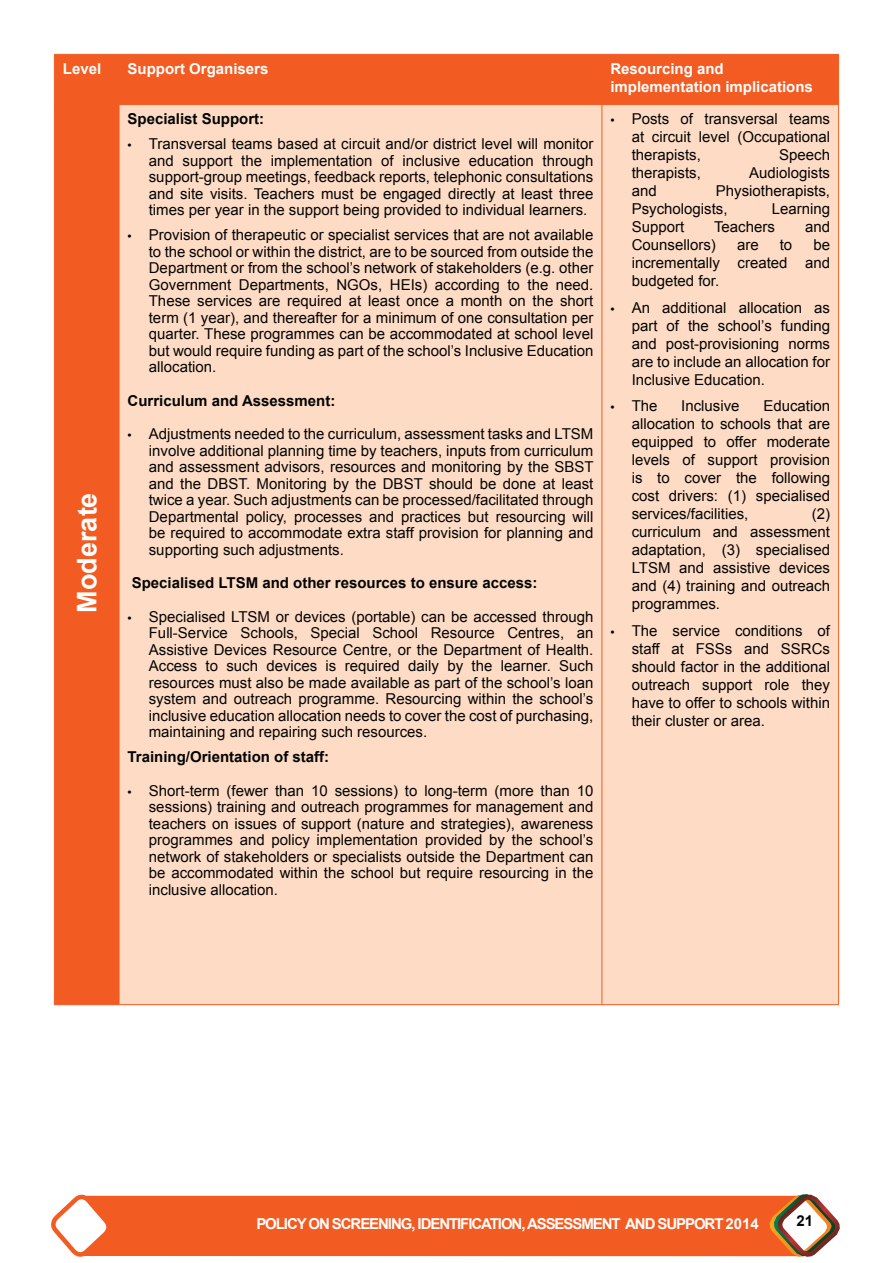
<style>
.page{position:relative;width:893px;height:1263px;background:#fff}
.page>*{position:absolute;margin:0;border:0;box-sizing:border-box;transform-origin:0 0}
.t1{font:700 27px "Arial";color:#fff}
.t2{font:15px/16.5px "Arial";color:#040503;text-align:justify}
.t3{font:700 15px "Arial";color:#040503}
.t4{font:700 15px/18px "Arial";color:#fff}
.t5{font:700 15px "Arial";letter-spacing:-.07em;color:#fff}
.s1{font-family:"Myriad Pro"}
</style>
<div class="page">
<svg style="left:51px;top:1194px;width:789px;height:63px;background:#f06f3d"></svg>
<div style="left:55px;top:55px;width:783px;height:949px;background:#f25b21"></div>
<div style="left:120px;top:105px;width:718px;height:899px;background:#fddbc5"></div>
<hr style="left:54px;top:104px;width:65px;height:1px;background:#f25b21">
<hr style="left:119px;top:104px;width:483px;height:1px;background:#f25b21">
<hr style="left:54px;top:105px;width:1px;height:899px;background:#f25b21">
<hr style="left:119px;top:105px;width:1px;height:899px;background:#f25b21">
<hr style="left:602px;top:105px;width:1px;height:899px;background:#f25b21">
<hr style="left:838px;top:105px;width:1px;height:899px;background:#f25b21">
<hr style="left:54px;top:54px;width:65px;height:1px;background:#f25b21">
<hr style="left:54px;top:55px;width:1px;height:49px;background:#f25b21">
<hr style="left:119px;top:54px;width:483px;height:1px;background:#f25b21">
<hr style="left:119px;top:55px;width:1px;height:49px;background:#f25b21">
<hr style="left:602px;top:54px;width:237px;height:1px;background:#f25b21">
<hr style="left:602px;top:55px;width:1px;height:49px;background:#f25b21">
<hr style="left:838px;top:55px;width:1px;height:49px;background:#f25b21">
<hr style="left:54px;top:1004px;width:65px;height:1px;background:#f25b21">
<hr style="left:119px;top:1004px;width:483px;height:1px;background:#f25b21">
<hr style="left:602px;top:1004px;width:237px;height:1px;background:#f25b21">
<hr style="left:602px;top:104px;width:237px;height:1px;background:#f25b21">
<p class="t4" style="left:63px;top:60px;width:40px">Level</p>
<p class="t4" style="left:128px;top:60px;width:142px">Support Organisers</p>
<p class="t4" style="left:610px;top:60px;width:204px">Resourcing and implementation implications</p>
<h1 class="t1" style="left:69px;top:612px;width:122px;rotate:-90deg">Moderate</h1>
<p class="t3" style="left:128px;top:109px;width:138px">Specialist Support:</p>
<p class="t2" style="left:149px;top:136px;width:446px;text-indent:-21px"><span class="s1">•</span> Transversal teams based at circuit and/or district level will monitor and support the implementation of inclusive education through support-group meetings, feedback reports, telephonic consultations and site visits. Teachers must be engaged directly at least three times per year in the support being provided to individual learners.</p>
<p class="t2" style="left:149px;top:227px;width:446px;text-indent:-21px"><span class="s1">•</span> Provision of therapeutic or specialist services that are not available to the school or within the district, are to be sourced from outside the Department or from the school’s network of stakeholders (e.g. other Government Departments, NGOs, HEIs) according to the need.<br>These services are required at least once a month on the short term (1 year), and thereafter for a minimum of one consultation per quarter. These programmes can be accommodated at school level but would require funding as part of the school’s Inclusive Education allocation.</p>
<p class="t3" style="left:128px;top:390px;width:209px">Curriculum and Assessment:</p>
<p class="t2" style="left:149px;top:426px;width:446px;text-indent:-21px"><span class="s1">•</span> Adjustments needed to the curriculum, assessment tasks and LTSM involve additional planning time by teachers, inputs from curriculum and assessment advisors, resources and monitoring by the SBST and the DBST. Monitoring by the DBST should be done at least twice a year. Such adjustments can be processed/facilitated through Departmental policy, processes and practices but resourcing will be required to accommodate extra staff provision for planning and supporting such adjustments.</p>
<p class="t3" style="left:132px;top:573px;width:407px">Specialised LTSM and other resources to ensure access:</p>
<p class="t2" style="left:149px;top:608px;width:446px;text-indent:-21px"><span class="s1">•</span> Specialised LTSM or devices (portable) can be accessed through Full-Service Schools, Special School Resource Centres, an Assistive Devices Resource Centre, or the Department of Health.<br>Access to such devices is required daily by the learner. Such resources must also be made available as part of the school’s loan system and outreach programme. Resourcing within the school’s inclusive education allocation needs to cover the cost of purchasing, maintaining and repairing such resources.</p>
<p class="t3" style="left:128px;top:747px;width:203px">Training/Orientation of staff:</p>
<p class="t2" style="left:149px;top:782px;width:446px;text-indent:-21px"><span class="s1">•</span> Short-term (fewer than 10 sessions) to long-term (more than 10 sessions) training and outreach programmes for management and teachers on issues of support (nature and strategies), awareness programmes and policy implementation provided by the school’s network of stakeholders or specialists outside the Department can be accommodated within the school but require resourcing in the inclusive allocation.</p>
<p class="t2" style="left:632px;top:110px;width:200px;line-height:18px;text-indent:-21px"><span class="s1">•</span> Posts of transversal teams at circuit level (Occupational therapists,</p>
<p class="t2" style="left:779px;top:147px;width:52px">Speech</p>
<p class="t2" style="left:632px;top:165px;width:71px">therapists,</p>
<p class="t2" style="left:749px;top:165px;width:82px">Audiologists</p>
<p class="t2" style="left:632px;top:183px;width:27px">and</p>
<p class="t2" style="left:632px;top:182px;width:200px;line-height:18px;text-indent:84px">Physiotherapists,<br>Psychologists,</p>
<p class="t2" style="left:772px;top:201px;width:60px">Learning</p>
<p class="t2" style="left:632px;top:219px;width:54px">Support</p>
<p class="t2" style="left:714px;top:219px;width:62px">Teachers</p>
<p class="t2" style="left:805px;top:219px;width:27px">and</p>
<p class="t2" style="left:632px;top:237px;width:86px">Counsellors)</p>
<p class="t2" style="left:737px;top:237px;width:23px">are</p>
<p class="t2" style="left:780px;top:237px;width:14px">to</p>
<p class="t2" style="left:632px;top:236px;width:200px;line-height:18px;text-indent:182px">be incrementally created and budgeted for.</p>
<p class="t2" style="left:632px;top:298px;width:200px;line-height:18px;text-indent:-21px"><span class="s1">•</span> An additional allocation as part of the school’s funding and post-provisioning norms are to include an allocation for Inclusive Education.</p>
<p class="t2" style="left:610px;top:398px;width:49px"><span class="s1">•</span> The</p>
<p class="t2" style="left:681px;top:398px;width:60px">Inclusive</p>
<p class="t2" style="left:632px;top:397px;width:200px;line-height:18px;text-indent:132px">Education allocation to schools that are equipped to offer moderate levels of support provision is to cover the following cost drivers: (1) specialised services/facilities,</p>
<p class="t2" style="left:632px;top:505px;width:200px;line-height:18px;text-indent:180px">(2) curriculum and assessment adaptation, (3) specialised LTSM and assistive devices and (4) training and outreach programmes.</p>
<p class="t2" style="left:632px;top:621px;width:200px;line-height:18px;text-indent:-21px"><span class="s1">•</span> The service conditions of staff at FSSs and SSRCs should factor in the additional outreach support role they have to offer to schools within their cluster or area.</p>
<p class="t5" style="left:256px;top:1214px;width:504px">POLICY ON SCREENING, IDENTIFICATION, ASSESSMENT AND SUPPORT 2014</p>
<p class="t3" style="left:796px;top:1211px;width:18px">21</p>
</div>
